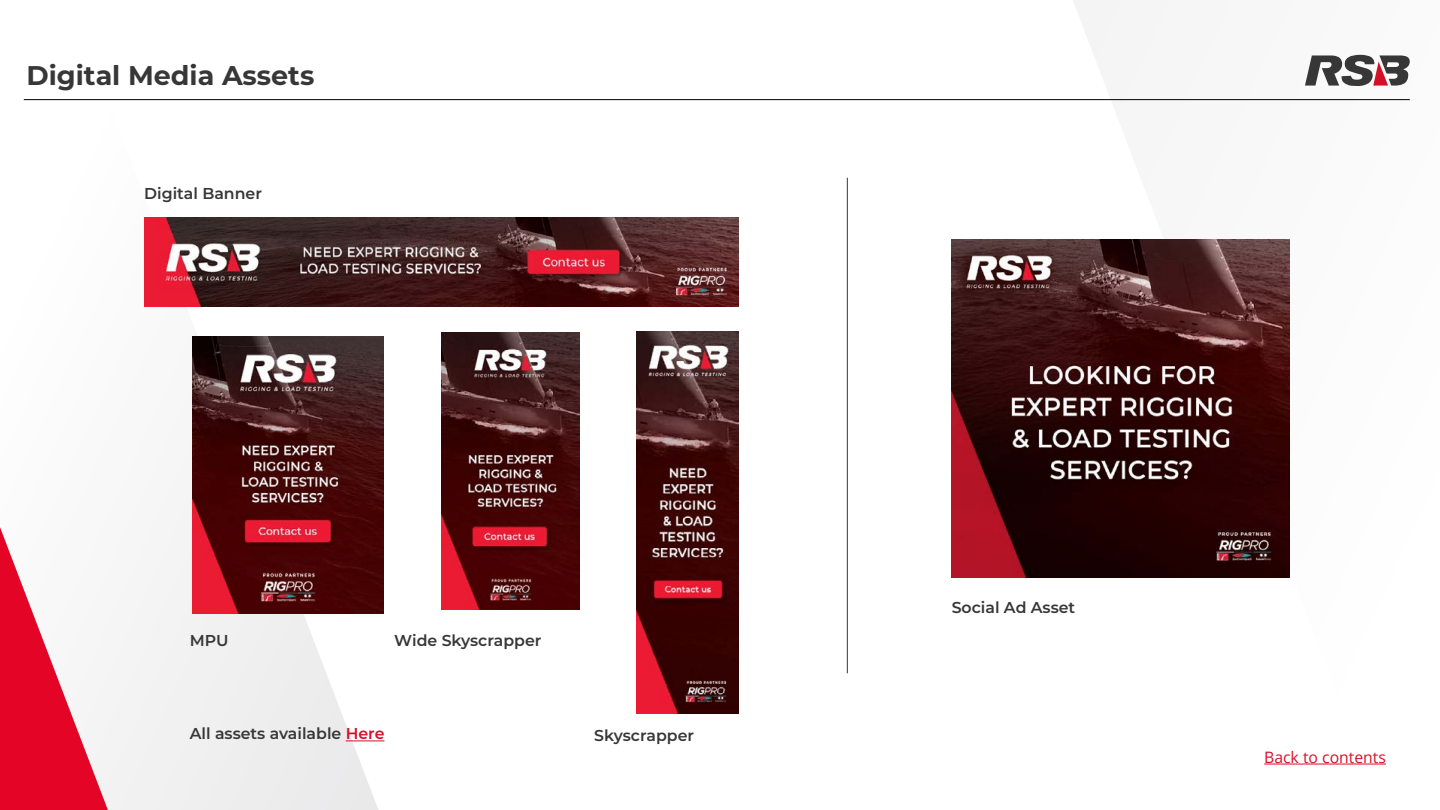
<style>
.page{position:relative;width:1440px;height:810px;background:#fff}
.page>*{position:absolute;margin:0;border:0;box-sizing:border-box;transform-origin:0 0}
.t1{font:700 27px "Montserrat";color:#363736}
.t2{font:600 15.75px "Montserrat";color:#363736}
.t3{font:15.75px "Open Sans";color:#d80f27}
.s1{color:#d60f28}
</style>
<div class="page">
<svg style="left:1056px;top:0;width:354px;height:764px"></svg>
<svg style="left:1305px;top:55px;width:105px;height:33px"></svg>
<svg style="left:23px;top:99px;width:370px;height:711px"></svg>
<svg style="left:0;top:303px;width:238px;height:507px;fill:#f6f6f6"></svg>
<hr style="left:24px;top:99px;width:1386px;height:1px;background:#000">
<hr style="left:346px;top:741px;width:39px;height:1px;background:#d60f28">
<img style="left:952px;top:240px;width:337px;height:338px">
<img style="left:144px;top:218px;width:595px;height:88px">
<img style="left:637px;top:332px;width:102px;height:381px">
<img style="left:442px;top:332px;width:138px;height:277px">
<hr style="left:847px;top:178px;width:1px;height:495px;background:#363736">
<img style="left:193px;top:337px;width:190px;height:276px">
<hr style="left:1264px;top:764px;width:122px;height:1px;background:#d80f27">
<h1 class="t1" style="left:26px;top:56px;width:289px">Digital Media Assets</h1>
<p class="t2" style="left:144px;top:183px;width:119px">Digital Banner</p>
<p class="t2" style="left:190px;top:629px;width:40px">MPU</p>
<p class="t2" style="left:394px;top:629px;width:149px">Wide Skyscrapper</p>
<p class="t2" style="left:190px;top:723px;width:196px">All assets available <span class="s1">Here</span></p>
<p class="t2" style="left:594px;top:724px;width:101px">Skyscrapper</p>
<p class="t2" style="left:952px;top:596px;width:125px">Social Ad Asset</p>
<p class="t3" style="left:1264px;top:746px;width:123px">Back to contents</p>
</div>
